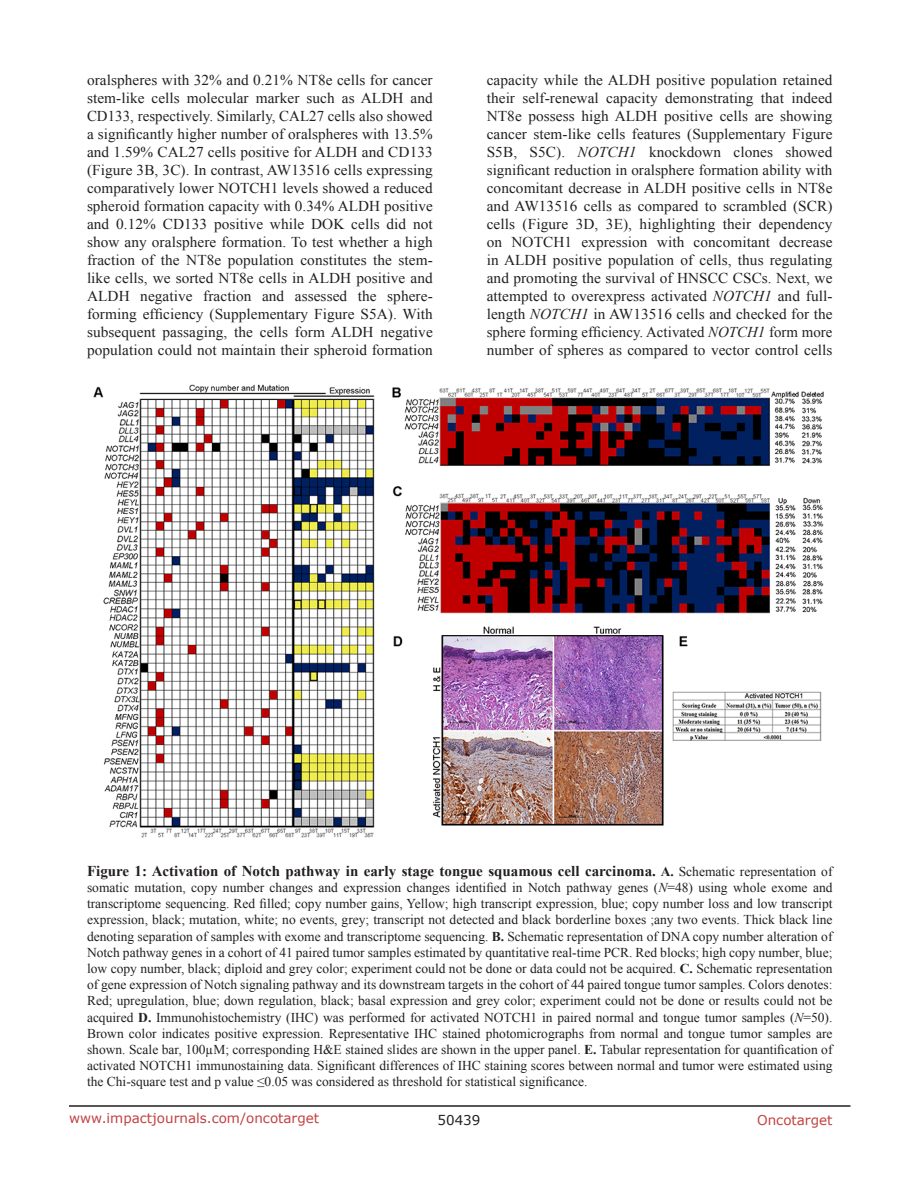
<style>
.page{position:relative;width:918px;height:1188px;background:#fff}
.page>*{position:absolute;margin:0;border:0;box-sizing:border-box;transform-origin:0 0}
.t1{font:15px/18px "Times New Roman";letter-spacing:.005em;color:#231f20;text-align:justify}
.t2{font:700 15px "Times New Roman";color:#231f20}
.t3{font:13.5px/16.2px "Times New Roman";color:#231f20;text-align:justify}
.t4{font:13.5px "Verdana";color:#c24141}
.t5{font:13.5px "Verdana";color:#231f20}
.s1{font-style:italic}
.s2{font-size:13.5px}
.s3{font-weight:400;font-size:13.5px}
.s4{font-weight:700}
</style>
<div class="page">
<hr style="left:69px;top:1105px;width:781px;height:2px;background:#231f20">
<img style="left:93px;top:384px;width:731px;height:454px">
<p class="t1" style="left:87px;top:71px;width:347px">oralspheres with 32% and 0.21% NT8e cells for cancer stem-like cells molecular marker such as ALDH and CD133, respectively. Similarly, CAL27 cells also showed a significantly higher number of oralspheres with 13.5% and 1.59% CAL27 cells positive for ALDH and CD133 (Figure 3B, 3C). In contrast, AW13516 cells expressing comparatively lower NOTCH1 levels showed a reduced spheroid formation capacity with 0.34% ALDH positive and 0.12% CD133 positive while DOK cells did not show any oralsphere formation. To test whether a high fraction of the NT8e population constitutes the stem&shy;like cells, we sorted NT8e cells in ALDH positive and ALDH negative fraction and assessed the sphere&shy;forming efficiency (Supplementary Figure S5A). With subsequent passaging, the cells form ALDH negative population could not maintain their spheroid formation</p>
<p class="t1" style="left:487px;top:71px;width:347px">capacity while the ALDH positive population retained their self-renewal capacity demonstrating that indeed NT8e possess high ALDH positive cells are showing cancer stem-like cells features (Supplementary Figure S5B, S5C). <span class="s1">NOTCH1</span> knockdown clones showed significant reduction in oralsphere formation ability with concomitant decrease in ALDH positive cells in NT8e and AW13516 cells as compared to scrambled (SCR) cells (Figure 3D, 3E), highlighting their dependency on NOTCH1 expression with concomitant decrease in ALDH positive population of cells, thus regulating and promoting the survival of HNSCC CSCs. Next, we attempted to overexpress activated <span class="s1">NOTCH1</span> and full&shy;length <span class="s1">NOTCH1</span> in AW13516 cells and checked for the sphere forming efficiency. Activated <span class="s1">NOTCH1</span> form more number of spheres as compared to vector control cells</p>
<p class="t2" style="left:87px;top:860px;width:747px">Figure 1: Activation of Notch pathway in early stage tongue squamous cell carcinoma. <span class="s2">A.</span> <span class="s3">Schematic representation of</span></p>
<p class="t3" style="left:87px;top:879px;width:747px">somatic mutation, copy number changes and expression changes identified in Notch pathway genes (<span class="s1">N</span>=48) using whole exome and transcriptome sequencing. Red filled; copy number gains, Yellow; high transcript expression, blue; copy number loss and low transcript expression, black; mutation, white; no events, grey; transcript not detected and black borderline boxes ;any two events. Thick black line denoting separation of samples with exome and transcriptome sequencing. <span class="s4">B.</span> Schematic representation of DNA copy number alteration of Notch pathway genes in a cohort of 41 paired tumor samples estimated by quantitative real-time PCR. Red blocks; high copy number, blue; low copy number, black; diploid and grey color; experiment could not be done or data could not be acquired. <span class="s4">C.</span> Schematic representation of gene expression of Notch signaling pathway and its downstream targets in the cohort of 44 paired tongue tumor samples. Colors denotes:<br>Red; upregulation, blue; down regulation, black; basal expression and grey color; experiment could not be done or results could not be acquired <span class="s4">D.</span> Immunohistochemistry (IHC) was performed for activated NOTCH1 in paired normal and tongue tumor samples (<span class="s1">N</span>=50).<br>Brown color indicates positive expression. Representative IHC stained photomicrographs from normal and tongue tumor samples are shown. Scale bar, 100µM; corresponding H&amp;E stained slides are shown in the upper panel. <span class="s4">E.</span> Tabular representation for quantification of activated NOTCH1 immunostaining data. Significant differences of IHC staining scores between normal and tumor were estimated using the Chi-square test and p value ≤0.05 was considered as threshold for statistical significance.</p>
<p class="t4" style="left:69px;top:1109px;width:252px">www.impactjournals.com/oncotarget</p>
<p class="t5" style="left:438px;top:1111px;width:44px">50439</p>
<p class="t4" style="left:757px;top:1111px;width:77px">Oncotarget</p>
</div>
